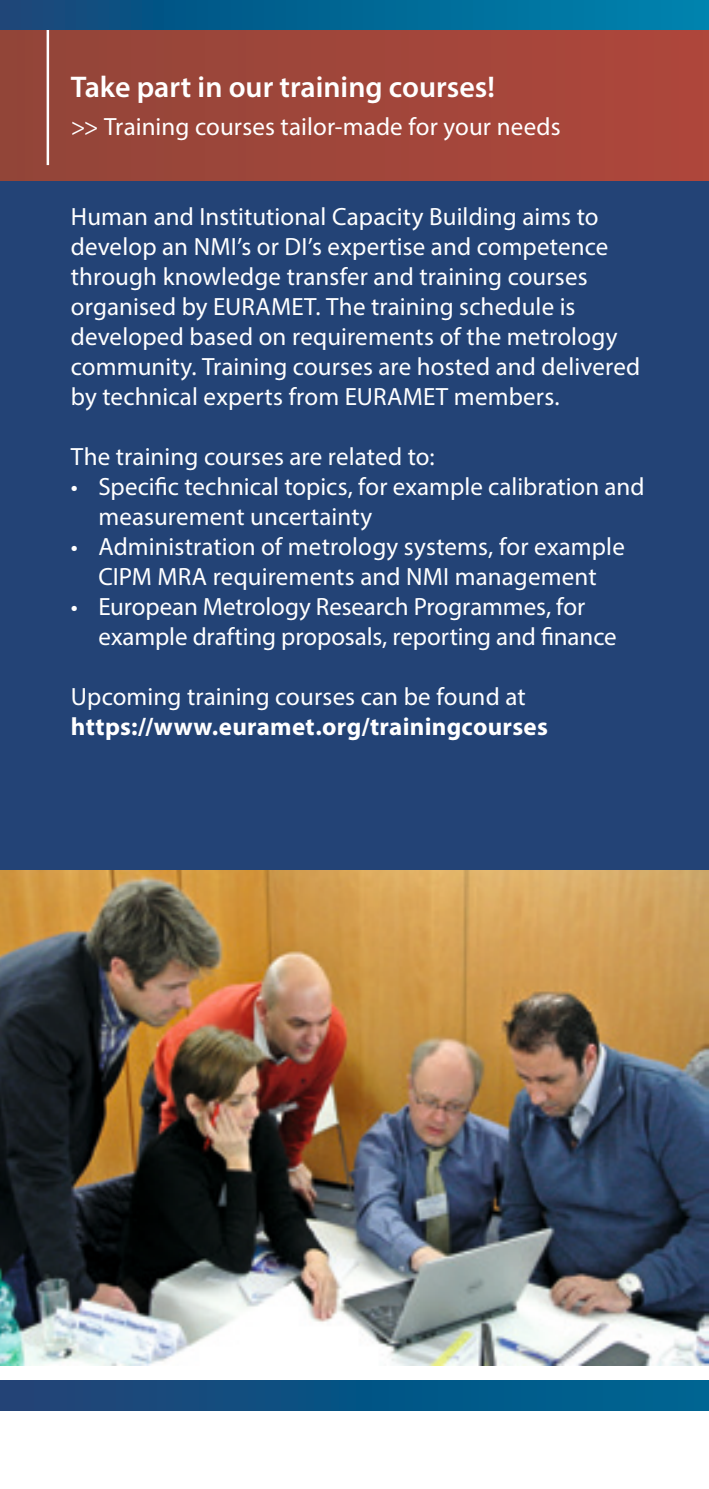
<style>
.page{position:relative;width:709px;height:1489px;background:#fff}
.page>*{position:absolute;margin:0;border:0;box-sizing:border-box;transform-origin:0 0}
.t1{font:600 30px "Myriad Pro";color:#fff}
.t2{font:25px/30px "Myriad Pro";letter-spacing:.005em;color:#fff}
.t3{font:700 25px "Myriad Pro";letter-spacing:.01em;color:#fff}
</style>
<div class="page">
<div style="left:0;top:16px;width:709px;height:1304px;background:#234376"></div>
<img style="left:0;top:870px;width:709px;height:495px">
<div style="left:0;top:29px;width:709px;height:151px;background:linear-gradient(to right,#924639,#ae463b)"></div>
<hr style="left:47px;top:4px;width:2px;height:161px;background:#fff">
<svg style="left:0;top:0;width:709px;height:29px;background:#046593"></svg>
<div style="left:0;top:1380px;width:709px;height:30px;background:linear-gradient(to right,#204275,#006693)"></div>
<p class="t1" style="left:71px;top:68px;width:425px">Take part in our training courses!</p>
<p class="t2" style="left:71px;top:111px;width:491px">&gt;&gt; Training courses tailor-made for your needs</p>
<p class="t2" style="left:71px;top:201px;width:571px">Human and Institutional Capacity Building aims to develop an NMI’s or DI’s expertise and competence through knowledge transfer and training courses organised by EURAMET. The training schedule is developed based on requirements of the metrology community. Training courses are hosted and delivered by technical experts from EURAMET members.</p>
<p class="t2" style="left:71px;top:441px;width:365px">The training courses are related to:</p>
<p class="t2" style="left:98px;top:471px;width:547px;text-indent:-27px">• Specific technical topics, for example calibration and measurement uncertainty</p>
<p class="t2" style="left:71px;top:531px;width:555px;text-align:center">• Administration of metrology systems, for example<br>CIPM MRA requirements and NMI management</p>
<p class="t2" style="left:98px;top:591px;width:520px;text-indent:-28px">• European Metrology Research Programmes, for example drafting proposals, reporting and finance</p>
<p class="t2" style="left:71px;top:681px;width:456px">Upcoming training courses can be found at</p>
<p class="t3" style="left:71px;top:710px;width:478px">https://www.euramet.org/trainingcourses</p>
</div>
